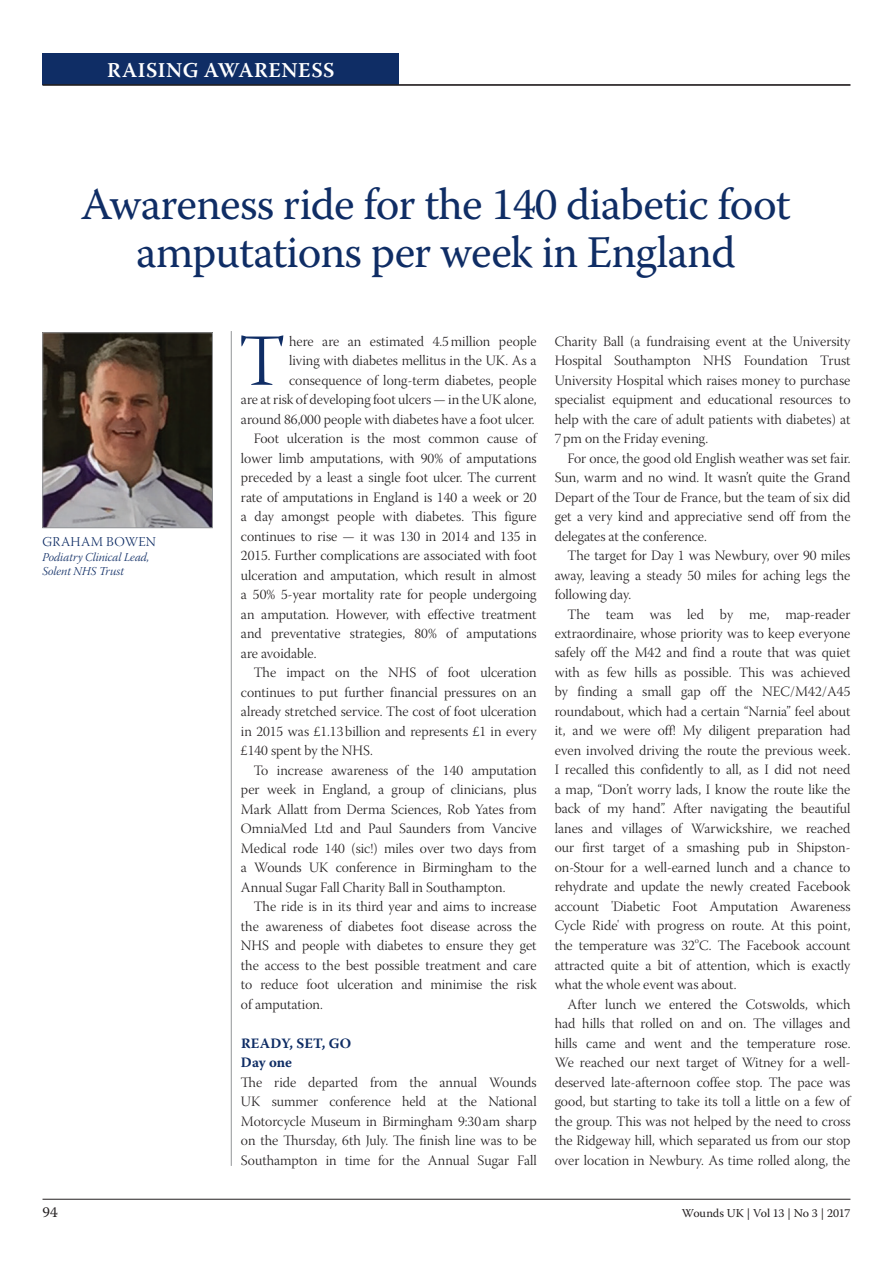
<style>
.page{position:relative;width:893px;height:1263px;background:#fff}
.page>*{position:absolute;margin:0;border:0;box-sizing:border-box;transform-origin:0 0}
.t1{font:73.35px "Warnock Pro Light Subh";color:#0f2d65}
.t2{font:45px/48px "Warnock Pro";letter-spacing:-.02em;color:#0f2d65;text-align:center}
.t3{font:600 21px "Warnock Pro";letter-spacing:.025em;color:#fff}
.t4{font:15px "Warnock Pro";color:#231f20}
.t5{font:14.25px/19.5px "Warnock Pro Light Subh";color:#231f20;text-align:justify}
.t6{font:700 14.25px/19.5px "Warnock Pro";letter-spacing:.01em;color:#0f2d65}
.t7{font:13.5px "Warnock Pro Light Subh";letter-spacing:.02em;color:#0f2d65}
.t8{font:12px/14.4px "Warnock Pro Light It Subh";color:#0f2d65}
.t9{font:12px "Warnock Pro";letter-spacing:-.005em;color:#231f20}
.t10{font:8.25px "Warnock Pro Light Subh";color:#231f20}
</style>
<div class="page">
<hr style="left:43px;top:1199px;width:807px;height:1px;background:#231f20">
<hr style="left:43px;top:85px;width:807px;height:1px;background:#231f20">
<hr style="left:231px;top:331px;width:1px;height:835px;background:#939598">
<div style="left:43px;top:53px;width:356px;height:32px;background:#0f2d65"></div>
<hr style="left:43px;top:84px;width:807px;height:1px;background:#231f20">
<img style="left:45px;top:335px;width:166px;height:191px">
<div style="left:43px;top:333px;width:170px;height:195px;border:1px solid #939598"></div>
<h3 class="t3" style="left:107px;top:57px;width:229px">RAISING AWARENESS</h3>
<h2 class="t2" style="left:81px;top:180px;width:712px">Awareness ride for the 140 diabetic foot amputations per week in England</h2>
<p class="t7" style="left:43px;top:535px;width:115px">GRAHAM BOWEN</p>
<p class="t8" style="left:43px;top:551px;width:109px">Podiatry Clinical Lead,<br>Solent NHS Trust</p>
<h1 class="t1" style="left:239px;top:321px;width:48px">T</h1>
<p class="t5" style="left:289px;top:333px;width:249px">here are an estimated 4.5million people</p>
<p class="t5" style="left:289px;top:353px;width:249px">living with diabetes mellitus in the UK. As a</p>
<p class="t5" style="left:289px;top:372px;width:249px">consequence of long-term diabetes, people</p>
<p class="t5" style="left:241px;top:391px;width:297px">are at risk of developing foot ulcers — in the UK alone,</p>
<p class="t5" style="left:241px;top:411px;width:295px">around 86,000 people with diabetes have a foot ulcer.</p>
<p class="t5" style="left:254px;top:430px;width:284px">Foot ulceration is the most common cause of</p>
<p class="t5" style="left:241px;top:450px;width:297px">lower limb amputations, with 90% of amputations</p>
<p class="t5" style="left:241px;top:469px;width:297px">preceded by a least a single foot ulcer. The current</p>
<p class="t5" style="left:241px;top:489px;width:297px">rate of amputations in England is 140 a week or 20</p>
<p class="t5" style="left:241px;top:508px;width:297px">a day amongst people with diabetes. This figure</p>
<p class="t5" style="left:241px;top:528px;width:297px">continues to rise — it was 130 in 2014 and 135 in</p>
<p class="t5" style="left:241px;top:547px;width:297px">2015. Further complications are associated with foot</p>
<p class="t5" style="left:241px;top:567px;width:297px">ulceration and amputation, which result in almost</p>
<p class="t5" style="left:241px;top:586px;width:297px">a 50% 5-year mortality rate for people undergoing</p>
<p class="t5" style="left:241px;top:606px;width:297px">an amputation. However, with effective treatment</p>
<p class="t5" style="left:241px;top:625px;width:297px">and preventative strategies, 80% of amputations</p>
<p class="t5" style="left:241px;top:645px;width:77px">are avoidable.</p>
<p class="t5" style="left:254px;top:664px;width:284px">The impact on the NHS of foot ulceration</p>
<p class="t5" style="left:241px;top:684px;width:297px">continues to put further financial pressures on an</p>
<p class="t5" style="left:241px;top:703px;width:297px">already stretched service. The cost of foot ulceration</p>
<p class="t5" style="left:241px;top:723px;width:297px">in 2015 was £1.13 billion and represents £1 in every</p>
<p class="t5" style="left:241px;top:742px;width:133px">£140 spent by the NHS.</p>
<p class="t5" style="left:254px;top:762px;width:284px">To increase awareness of the 140 amputation</p>
<p class="t5" style="left:241px;top:781px;width:297px">per week in England, a group of clinicians, plus</p>
<p class="t5" style="left:241px;top:801px;width:297px">Mark Allatt from Derma Sciences, Rob Yates from</p>
<p class="t5" style="left:241px;top:820px;width:297px">OmniaMed Ltd and Paul Saunders from Vancive</p>
<p class="t5" style="left:241px;top:840px;width:297px">Medical rode 140 (sic!) miles over two days from</p>
<p class="t5" style="left:241px;top:859px;width:297px">a Wounds UK conference in Birmingham to the</p>
<p class="t5" style="left:241px;top:879px;width:266px">Annual Sugar Fall Charity Ball in Southampton.</p>
<p class="t5" style="left:254px;top:898px;width:284px">The ride is in its third year and aims to increase</p>
<p class="t5" style="left:241px;top:918px;width:297px">the awareness of diabetes foot disease across the</p>
<p class="t5" style="left:241px;top:937px;width:297px">NHS and people with diabetes to ensure they get</p>
<p class="t5" style="left:241px;top:957px;width:297px">the access to the best possible treatment and care</p>
<p class="t5" style="left:241px;top:976px;width:297px">to reduce foot ulceration and minimise the risk</p>
<p class="t5" style="left:241px;top:996px;width:83px">of amputation.</p>
<p class="t6" style="left:241px;top:1033px;width:112px">READY, SET, GO<br>Day one</p>
<p class="t5" style="left:241px;top:1074px;width:297px">The ride departed from the annual Wounds UK summer conference held at the National Motorcycle Museum in Birmingham 9:30 am sharp on the Thursday, 6th July. The finish line was to be Southampton in time for the Annual Sugar Fall</p>
<p class="t5" style="left:555px;top:333px;width:297px">Charity Ball (a fundraising event at the University Hospital Southampton NHS Foundation Trust University Hospital which raises money to purchase specialist equipment and educational resources to help with the care of adult patients with diabetes) at 7pm on the Friday evening.</p>
<p class="t5" style="left:555px;top:450px;width:297px;text-indent:13px">For once, the good old English weather was set fair.<br>Sun, warm and no wind. It wasn’t quite the Grand Depart of the Tour de France, but the team of six did get a very kind and appreciative send off from the delegates at the conference.</p>
<p class="t5" style="left:555px;top:547px;width:297px;text-indent:13px">The target for Day 1 was Newbury, over 90 miles away, leaving a steady 50 miles for aching legs the following day.</p>
<p class="t5" style="left:555px;top:606px;width:297px;text-indent:13px">The team was led by me, map-reader extraordinaire, whose priority was to keep everyone safely off the M42 and find a route that was quiet with as few hills as possible. This was achieved by finding a small gap off the NEC/M42/A45 roundabout, which had a certain “Narnia” feel about it, and we were off! My diligent preparation had even involved driving the route the previous week.<br>I recalled this confidently to all, as I did not need a map, “Don’t worry lads, I know the route like the back of my hand”. After navigating the beautiful lanes and villages of Warwickshire, we reached our first target of a smashing pub in Shipston&shy;on-Stour for a well-earned lunch and a chance to rehydrate and update the newly created Facebook account 'Diabetic Foot Amputation Awareness Cycle Ride' with progress on route. At this point, the temperature was 32 C. The Facebook account</p>
<p class="t10" style="left:695px;top:936px;width:6px">o</p>
<p class="t5" style="left:555px;top:957px;width:297px">attracted quite a bit of attention, which is exactly what the whole event was about.</p>
<p class="t5" style="left:555px;top:996px;width:297px;text-indent:13px">After lunch we entered the Cotswolds, which had hills that rolled on and on. The villages and hills came and went and the temperature rose.<br>We reached our next target of Witney for a well&shy;deserved late-afternoon coffee stop. The pace was good, but starting to take its toll a little on a few of the group. This was not helped by the need to cross the Ridgeway hill, which separated us from our stop over location in Newbury. As time rolled along, the</p>
<p class="t4" style="left:43px;top:1203px;width:17px">94</p>
<p class="t9" style="left:682px;top:1205px;width:170px">Wounds UK | Vol 13 | No 3 | 2017</p>
</div>
